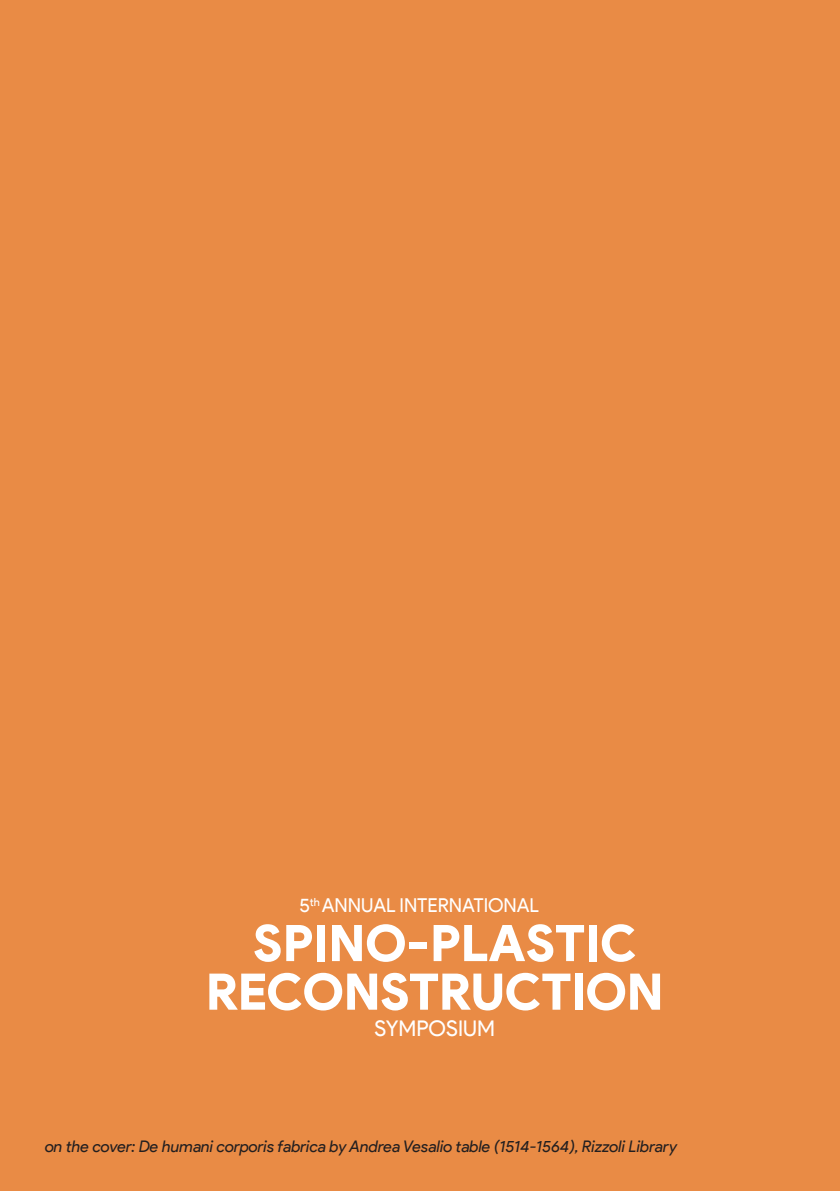
<style>
.page{position:relative;width:840px;height:1191px;background:#fff}
.page>*{position:absolute;margin:0;border:0;box-sizing:border-box;transform-origin:0 0}
.t1{font:900 50.4px/48.6px "Product Sans";letter-spacing:-.01em;color:#fff;text-align:center}
.t2{font:21.6px "Product Sans";color:#fff}
.t3{font:19.2px "Product Sans";letter-spacing:-.005em;color:#fff}
.t4{font:italic 16px "Product Sans";color:#231f20}
</style>
<div class="page">
<div style="left:0;top:0;width:839px;height:1191px;background:#e98b45"></div>
<p class="t3" style="left:299px;top:893px;width:241px">5<sup>th</sup> ANNUAL INTERNATIONAL</p>
<h1 class="t1" style="left:206px;top:920px;width:459px">SPINO-PLASTIC<br>RECONSTRUCTION</h1>
<h2 class="t2" style="left:374px;top:1015px;width:122px">SYMPOSIUM</h2>
<p class="t4" style="left:45px;top:1136px;width:633px">on the cover: De humani corporis fabrica by Andrea Vesalio table (1514-1564), Rizzoli Library</p>
</div>
